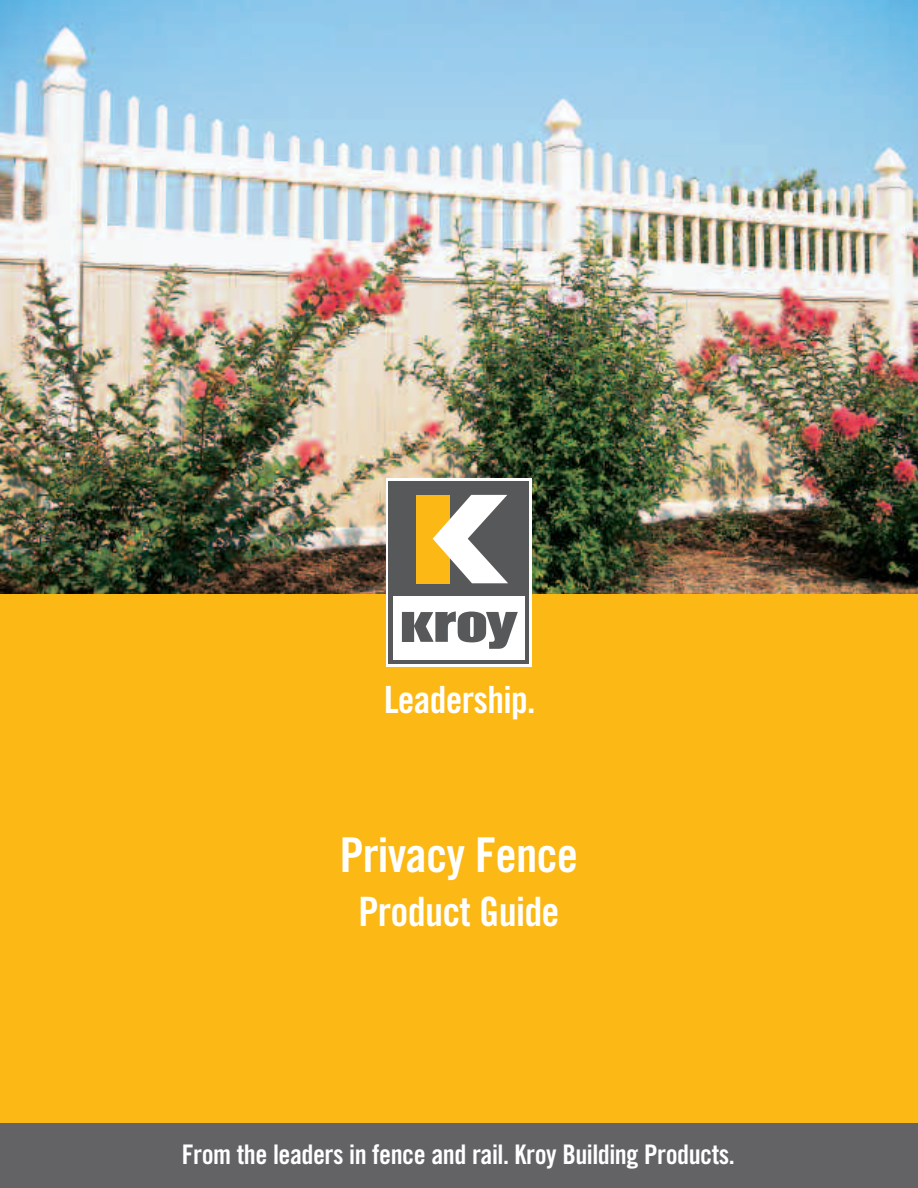
<style>
.page{position:relative;width:918px;height:1188px;background:#fff}
.page>*{position:absolute;margin:0;border:0;box-sizing:border-box;transform-origin:0 0}
.t1{font:48px "Trade Gothic Bold Cond Twenty";letter-spacing:-.02em;color:#fff}
.t2{font:40.5px "Trade Gothic Bold Cond Twenty";letter-spacing:-.02em;color:#fff}
.t3{font:37.5px "Trade Gothic Bold Cond Twenty";letter-spacing:-.02em;color:#fff}
.t4{font:27px "Trade Gothic Bold Cond Twenty";letter-spacing:-.02em;color:#fff}
</style>
<div class="page">
<div style="left:0;top:594px;width:918px;height:594px;background:#fcb814"></div>
<img style="left:0;top:0;width:918px;height:594px">
<div style="left:0;top:1123px;width:918px;height:65px;background:#636366"></div>
<svg style="left:386px;top:478px;width:145px;height:188px"></svg>
<div style="left:389px;top:481px;width:140px;height:183px;background:#57585a"></div>
<div style="left:393px;top:596px;width:132px;height:63px;background:#fff"></div>
<svg style="left:402px;top:612px;width:116px;height:37px"></svg>
<div style="left:416px;top:495px;width:34px;height:88px;background:#fcb814"></div>
<svg style="left:433px;top:495px;width:75px;height:88px"></svg>
<h3 class="t3" style="left:384px;top:685px;width:153px">Leadership.</h3>
<h1 class="t1" style="left:340px;top:837px;width:240px">Privacy Fence</h1>
<h2 class="t2" style="left:358px;top:897px;width:203px">Product Guide</h2>
<p class="t4" style="left:182px;top:1144px;width:554px">From the leaders in fence and rail. Kroy Building Products.</p>
</div>
